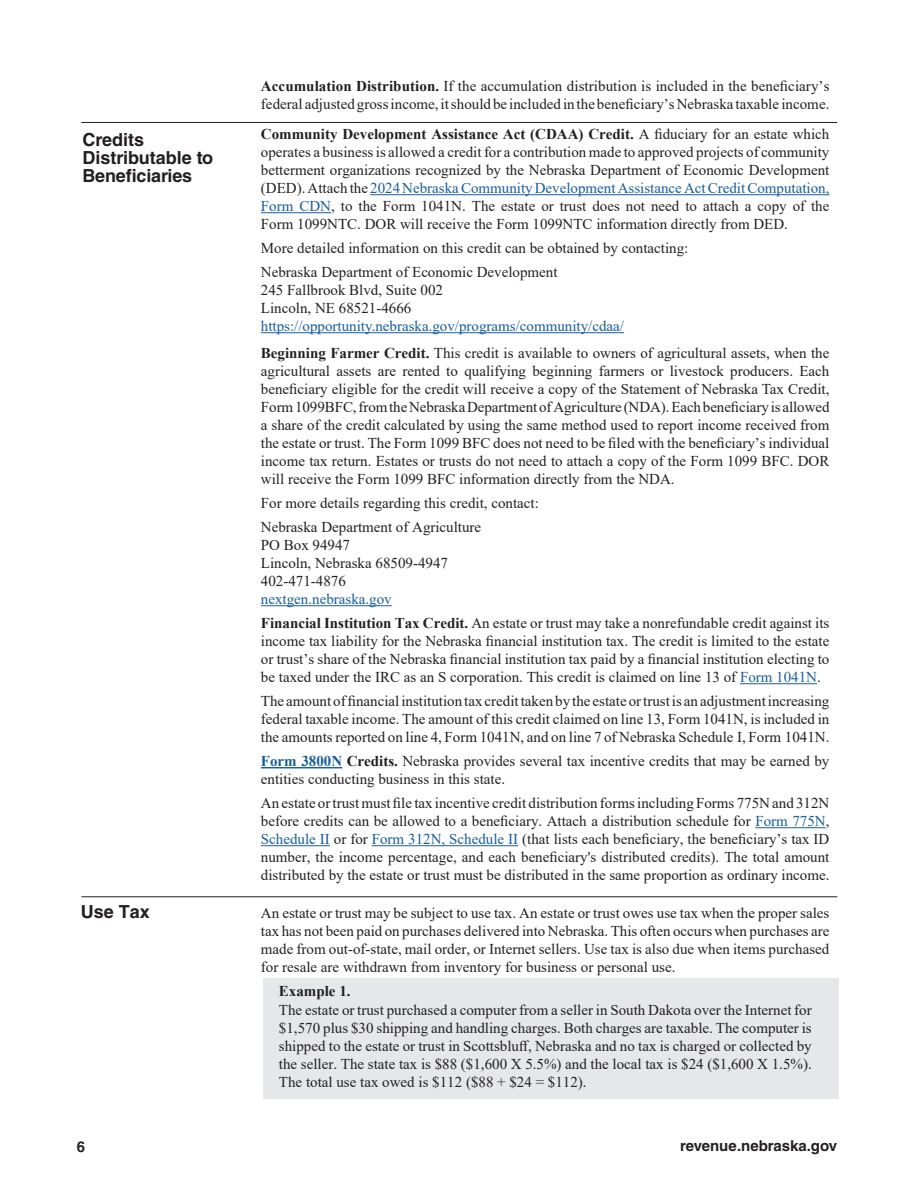
<style>
.page{position:relative;width:918px;height:1188px;background:#fff}
.page>*{position:absolute;margin:0;border:0;box-sizing:border-box;transform-origin:0 0}
.Body_1{font:700 18px/18px "Helvetica LT Std";color:#231f20}
.Body_1-2{font:15px/18px "Times New Roman";color:#231f20;text-align:justify}
.Body_1-3{font:15px "Times New Roman";color:#175d9e}
.Subhead_2{font:700 15px "Helvetica LT Std";color:#231f20}
.Body_1-4{font:700 15px "Times New Roman";color:#231f20}
.s1{font-weight:700}
.s2{color:#175d9e}
.s3{font-weight:700;color:#175d9e}
</style>
<div class="page">
<div style="left:264px;top:978px;width:575px;height:121px;background:#e6e7e9"></div>
<hr style="left:370px;top:194px;width:459px;height:1px;background:#175d9e">
<hr style="left:261px;top:212px;width:70px;height:1px;background:#175d9e">
<hr style="left:261px;top:332px;width:363px;height:1px;background:#175d9e">
<hr style="left:261px;top:605px;width:131px;height:1px;background:#175d9e">
<hr style="left:740px;top:683px;width:77px;height:1px;background:#175d9e">
<hr style="left:261px;top:767px;width:81px;height:1px;background:#175d9e">
<hr style="left:755px;top:827px;width:71px;height:1px;background:#175d9e">
<hr style="left:261px;top:845px;width:69px;height:1px;background:#175d9e">
<hr style="left:372px;top:845px;width:146px;height:1px;background:#175d9e">
<hr style="left:81px;top:896px;width:756px;height:1px;background:#231f20">
<hr style="left:81px;top:122px;width:756px;height:1px;background:#231f20">
<p class="Body_1" style="left:82px;top:130px;width:132px">Credits<br>Distributable to<br>Beneficiaries</p>
<p class="Body_1-2" style="left:261px;top:77px;width:570px"><span class="s1">Accumulation Distribution.</span> If the accumulation distribution is included in the beneficiary’s federal adjusted gross income, it should be included in the beneficiary’s Nebraska taxable income.</p>
<p class="Body_1-2" style="left:261px;top:125px;width:570px"><span class="s1">Community Development Assistance Act (CDAA) Credit.</span> A fiduciary for an estate which operates a business is allowed a credit for a contribution made to approved projects of community betterment organizations recognized by the Nebraska Department of Economic Development (DED). Attach the <span class="s2">2024 Nebraska Community Development Assistance Act Credit Computation, Form CDN</span>, to the Form 1041N. The estate or trust does not need to attach a copy of the Form 1099NTC. DOR will receive the Form 1099NTC information directly from DED.</p>
<p class="Body_1-2" style="left:261px;top:239px;width:429px">More detailed information on this credit can be obtained by contacting:</p>
<p class="Body_1-2" style="left:261px;top:263px;width:298px">Nebraska Department of Economic Development</p>
<p class="Body_1-2" style="left:261px;top:281px;width:184px">245 Fallbrook Blvd, Suite 002</p>
<p class="Body_1-2" style="left:261px;top:299px;width:152px">Lincoln, NE 68521-4666</p>
<p class="Body_1-3" style="left:261px;top:316px;width:365px">https://opportunity.nebraska.gov/programs/community/cdaa/</p>
<p class="Body_1-2" style="left:261px;top:344px;width:570px"><span class="s1">Beginning Farmer Credit.</span> This credit is available to owners of agricultural assets, when the agricultural assets are rented to qualifying beginning farmers or livestock producers. Each beneficiary eligible for the credit will receive a copy of the Statement of Nebraska Tax Credit, Form 1099BFC, from the Nebraska Department of Agriculture (NDA). Each beneficiary is allowed a share of the credit calculated by using the same method used to report income received from the estate or trust. The Form 1099 BFC does not need to be filed with the beneficiary’s individual income tax return. Estates or trusts do not need to attach a copy of the Form 1099 BFC. DOR will receive the Form 1099 BFC information directly from the NDA.</p>
<p class="Body_1-2" style="left:261px;top:494px;width:279px">For more details regarding this credit, contact:</p>
<p class="Body_1-2" style="left:261px;top:518px;width:222px">Nebraska Department of Agriculture</p>
<p class="Body_1-2" style="left:261px;top:536px;width:91px">PO Box 94947</p>
<p class="Body_1-2" style="left:261px;top:554px;width:189px">Lincoln, Nebraska 68509-4947</p>
<p class="Body_1-2" style="left:261px;top:572px;width:86px">402-471-4876</p>
<p class="Body_1-3" style="left:261px;top:589px;width:132px">nextgen.nebraska.gov</p>
<p class="Body_1-2" style="left:261px;top:614px;width:570px"><span class="s1">Financial Institution Tax Credit.</span> An estate or trust may take a nonrefundable credit against its income tax liability for the Nebraska financial institution tax. The credit is limited to the estate or trust’s share of the Nebraska financial institution tax paid by a financial institution electing to be taxed under the IRC as an S corporation. This credit is claimed on line 13 of <span class="s2">Form 1041N</span>.</p>
<p class="Body_1-2" style="left:261px;top:692px;width:570px">The amount of financial institution tax credit taken by the estate or trust is an adjustment increasing federal taxable income. The amount of this credit claimed on line 13, Form 1041N, is included in the amounts reported on line 4, Form 1041N, and on line 7 of Nebraska Schedule I, Form 1041N.</p>
<p class="Body_1-2" style="left:261px;top:752px;width:570px"><span class="s3">Form 3800N</span> <span class="s1">Credits.</span> Nebraska provides several tax incentive credits that may be earned by entities conducting business in this state.</p>
<p class="Body_1-2" style="left:261px;top:794px;width:570px">An estate or trust must file tax incentive credit distribution forms including Forms 775N and 312N before credits can be allowed to a beneficiary. Attach a distribution schedule for <span class="s2">Form 775N</span>, <span class="s2">Schedule II</span> or for <span class="s2">Form 312N, Schedule II</span> (that lists each beneficiary, the beneficiary’s tax ID number, the income percentage, and each beneficiary's distributed credits). The total amount distributed by the estate or trust must be distributed in the same proportion as ordinary income.</p>
<p class="Body_1" style="left:81px;top:902px;width:71px">Use Tax</p>
<p class="Body_1-2" style="left:261px;top:903px;width:570px">An estate or trust may be subject to use tax. An estate or trust owes use tax when the proper sales tax has not been paid on purchases delivered into Nebraska. This often occurs when purchases are made from out-of-state, mail order, or Internet sellers. Use tax is also due when items purchased for resale are withdrawn from inventory for business or personal use.</p>
<p class="Body_1-4" style="left:279px;top:980px;width:73px">Example 1.</p>
<p class="Body_1-2" style="left:279px;top:1001px;width:534px">The estate or trust purchased a computer from a seller in South Dakota over the Internet for $1,570 plus $30 shipping and handling charges. Both charges are taxable. The computer is shipped to the estate or trust in Scottsbluff, Nebraska and no tax is charged or collected by the seller. The state tax is $88 ($1,600 X 5.5%) and the local tax is $24 ($1,600 X 1.5%).<br>The total use tax owed is $112 ($88 + $24 = $112).</p>
<p class="Subhead_2" style="left:77px;top:1137px;width:10px">6</p>
<p class="Subhead_2" style="left:680px;top:1137px;width:159px">revenue.nebraska.gov</p>
</div>
